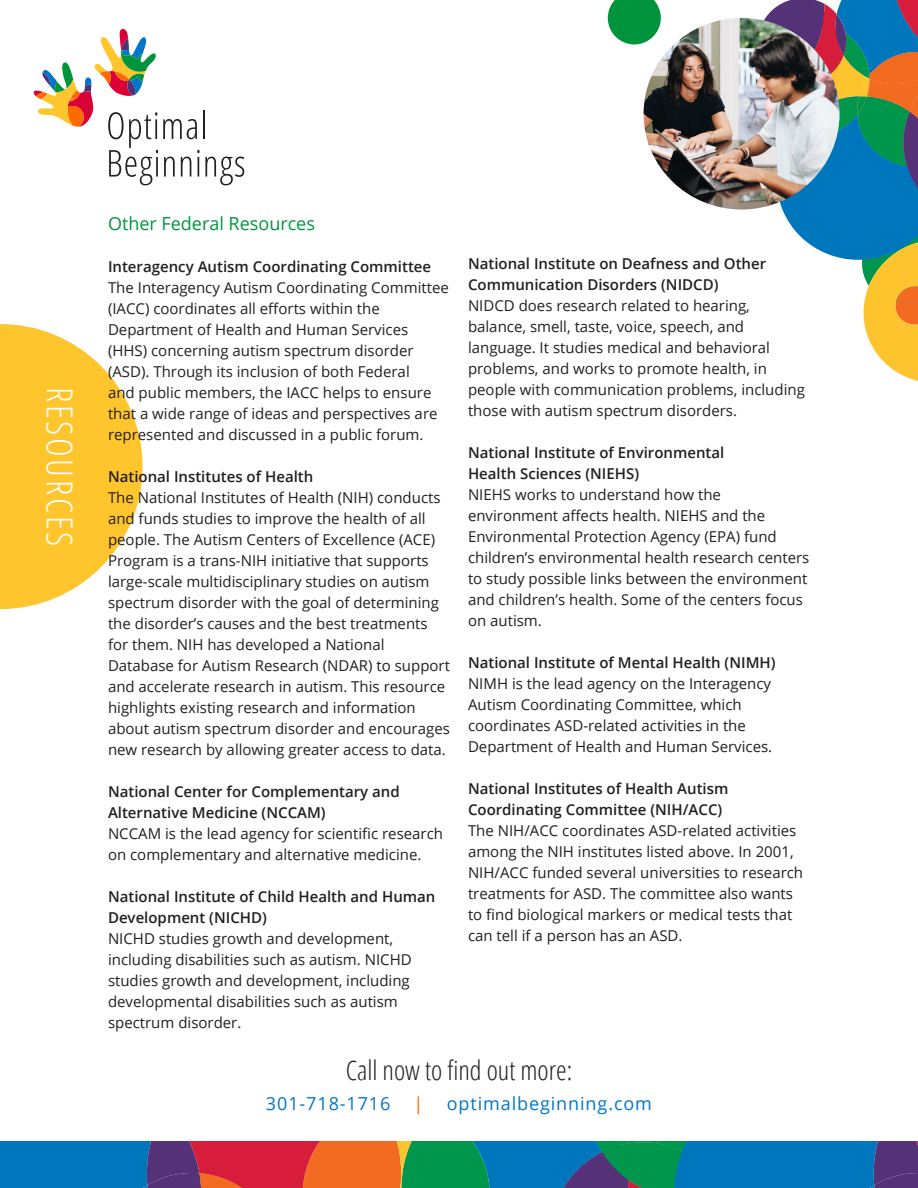
<style>
.page{position:relative;width:918px;height:1188px;background:#fff}
.page>*{position:absolute;margin:0;border:0;box-sizing:border-box;transform-origin:0 0}
.t1{font:300 condensed 36px "Open Sans";letter-spacing:.075em;color:#fff}
.t2{font:300 condensed 27px "Open Sans";color:#231f20}
.t3{font:18px "Open Sans";letter-spacing:.05em;color:#0076c8}
.t4{font:18px "Open Sans";color:#00943d}
.t5{font:18px "Open Sans";color:#ff6a00}
.t6{font:15px/21px "Open Sans";color:#231f20}
.t7{font:600 15px/21px "Open Sans";color:#231f20}
</style>
<div class="page">
<svg style="left:0;top:324px;width:143px;height:285px"></svg>
<svg style="left:33px;top:29px;width:211px;height:156px"></svg>
<svg style="left:0;top:1141px;width:918px;height:47px;background:#3f6782"></svg>
<svg style="left:765px;top:0;width:153px;height:381px"></svg>
<img style="left:644px;top:18px;width:196px;height:192px">
<svg style="left:608px;top:0;width:53px;height:44px;background:#27a45b"></svg>
<h1 class="t1" style="left:84px;top:387px;width:161px;rotate:90deg">RESOURCES</h1>
<p class="t4" style="left:108px;top:211px;width:208px">Other Federal Resources</p>
<p class="t7" style="left:108px;top:256px;width:325px">Interagency Autism Coordinating Committee</p>
<p class="t6" style="left:108px;top:276px;width:342px">The Interagency Autism Coordinating Committee (IACC) coordinates all efforts within the Department of Health and Human Services (HHS) concerning autism spectrum disorder (ASD). Through its inclusion of both Federal<br>and public members, the IACC helps to ensure that a wide range of ideas and perspectives are represented and discussed in a public forum.</p>
<p class="t7" style="left:108px;top:466px;width:207px">National Institutes of Health</p>
<p class="t6" style="left:108px;top:486px;width:344px">The National Institutes of Health (NIH) conducts and funds studies to improve the health of all people. The Autism Centers of Excellence (ACE)<br>Program is a trans-NIH initiative that supports large-scale multidisciplinary studies on autism spectrum disorder with the goal of determining the disorder’s causes and the best treatments for them. NIH has developed a National Database for Autism Research (NDAR) to support and accelerate research in autism. This resource highlights existing research and information about autism spectrum disorder and encourages new research by allowing greater access to data.</p>
<p class="t7" style="left:108px;top:781px;width:293px">National Center for Complementary and<br>Alternative Medicine (NCCAM)</p>
<p class="t6" style="left:108px;top:822px;width:337px">NCCAM is the lead agency for scientific research on complementary and alternative medicine.</p>
<p class="t7" style="left:108px;top:886px;width:329px">National Institute of Child Health and Human<br>Development (NICHD)</p>
<p class="t6" style="left:108px;top:927px;width:305px">NICHD studies growth and development, including disabilities such as autism. NICHD studies growth and development, including developmental disabilities such as autism spectrum disorder.</p>
<p class="t7" style="left:468px;top:253px;width:300px">National Institute on Deafness and Other<br>Communication Disorders (NIDCD)</p>
<p class="t6" style="left:468px;top:295px;width:338px">NIDCD does research related to hearing, balance, smell, taste, voice, speech, and language. It studies medical and behavioral problems, and works to promote health, in people with communication problems, including those with autism spectrum disorders.</p>
<p class="t7" style="left:468px;top:442px;width:258px">National Institute of Environmental<br>Health Sciences (NIEHS)</p>
<p class="t6" style="left:468px;top:484px;width:343px">NIEHS works to understand how the environment affects health. NIEHS and the Environmental Protection Agency (EPA) fund children’s environmental health research centers to study possible links between the environment and children’s health. Some of the centers focus on autism.</p>
<p class="t7" style="left:468px;top:652px;width:309px">National Institute of Mental Health (NIMH)</p>
<p class="t6" style="left:468px;top:673px;width:306px">NIMH is the lead agency on the Interagency Autism Coordinating Committee, which coordinates ASD-related activities in the Department of Health and Human Services.</p>
<p class="t7" style="left:468px;top:778px;width:262px">National Institutes of Health Autism<br>Coordinating Committee (NIH/ACC)</p>
<p class="t6" style="left:468px;top:820px;width:337px">The NIH/ACC coordinates ASD-related activities among the NIH institutes listed above. In 2001, NIH/ACC funded several universities to research treatments for ASD. The committee also wants to find biological markers or medical tests that can tell if a person has an ASD.</p>
<p class="t2" style="left:346px;top:1052px;width:228px">Call now to find out more:</p>
<p class="t3" style="left:266px;top:1092px;width:126px">301-718-1716</p>
<p class="t5" style="left:414px;top:1092px;width:11px">|</p>
<p class="t3" style="left:447px;top:1092px;width:207px">optimalbeginning.com</p>
</div>
